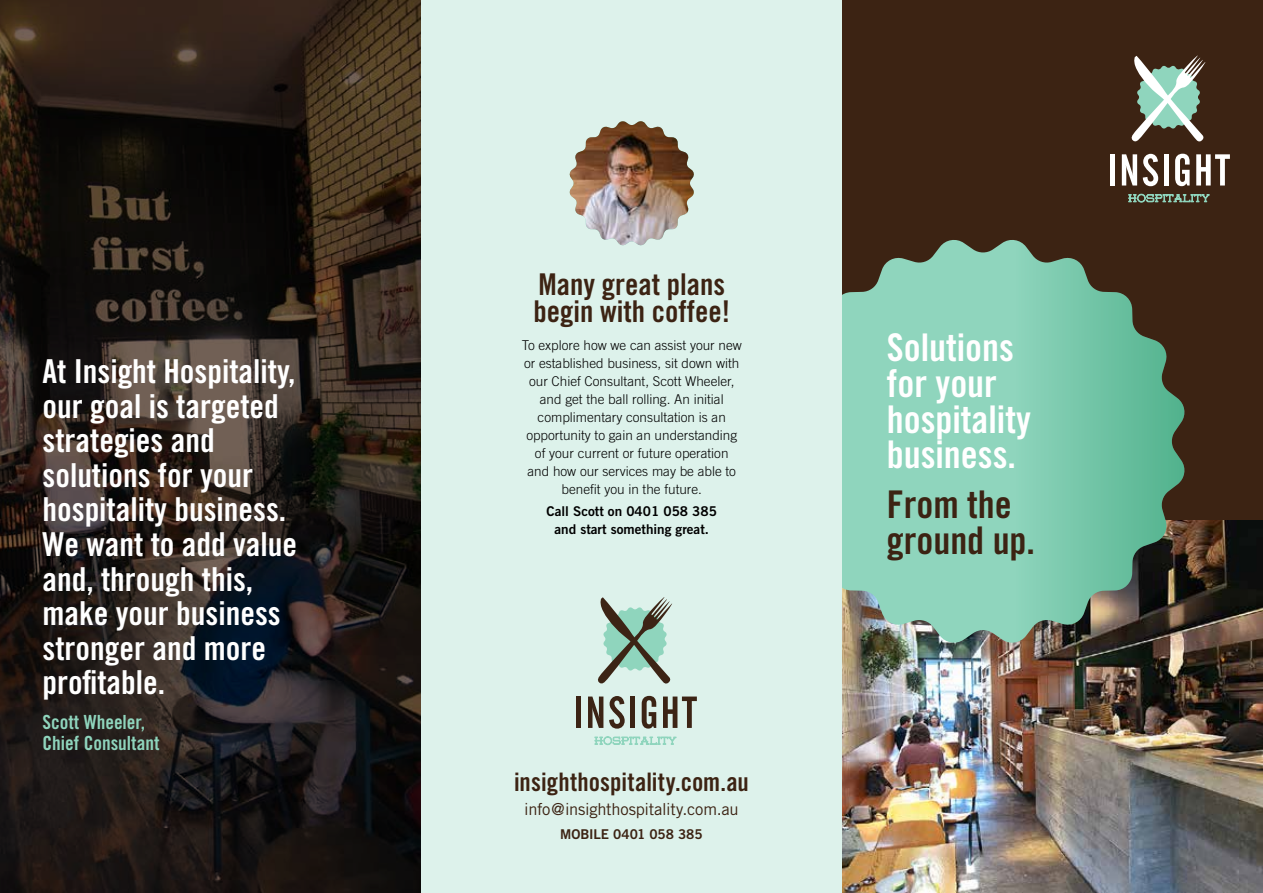
<style>
.page{position:relative;width:1263px;height:893px;background:#fff}
.page>*{position:absolute;margin:0;border:0;box-sizing:border-box;transform-origin:0 0}
.t1{font:38.1px/35.7px "Trade Gothic Bold Cond Twenty";color:#fff}
.t2{font:38.1px/35.7px "Trade Gothic Bold Cond Twenty";color:#3c2313}
.t3{font:33px/34.5px "Trade Gothic Bold Cond Twenty";color:#fff}
.t4{font:30px/27px "Trade Gothic Bold Cond Twenty";color:#3c2313}
.t5{font:25.5px "Trade Gothic Bold Cond Twenty";color:#3c2313}
.t6{font:19.5px/21px "Trade Gothic Bold Cond Twenty";color:#8fd5bd}
.t7{font:16.5px "Trade Gothic";letter-spacing:-.02em;color:#3c2313}
.t8{font:300 13.5px/18px "Trade Gothic";color:#000;text-align:center}
.t9{font:13.5px/18px "Trade Gothic Bold Two";color:#000;text-align:center}
.t10{font:13.5px "Trade Gothic Bold Two";letter-spacing:-.01em;color:#3c2313}
</style>
<div class="page">
<div style="left:842px;top:0;width:421px;height:893px;background:#3c2313"></div>
<img style="left:842px;top:520px;width:421px;height:373px">
<svg style="left:1131px;top:55px;width:74px;height:87px"></svg>
<div style="left:1110px;top:154px;width:5px;height:32px;background:#fff"></div>
<svg style="left:1122px;top:154px;width:15px;height:32px"></svg>
<svg style="left:1143px;top:154px;width:15px;height:32px"></svg>
<div style="left:1164px;top:154px;width:5px;height:32px;background:#fff"></div>
<svg style="left:1175px;top:154px;width:14px;height:32px"></svg>
<svg style="left:1196px;top:154px;width:34px;height:32px"></svg>
<svg style="left:1128px;top:194px;width:81px;height:8px"></svg>
<svg style="left:0;top:0;width:421px;height:893px;background:#271f1a"></svg>
<svg style="left:842px;top:240px;width:344px;height:405px;background:#78b098"></svg>
<div style="left:421px;top:0;width:421px;height:893px;background:#ddf2eb"></div>
<img style="left:569px;top:121px;width:125px;height:125px">
<svg style="left:598px;top:597px;width:74px;height:87px"></svg>
<div style="left:576px;top:696px;width:5px;height:32px;background:#3c2415"></div>
<svg style="left:588px;top:696px;width:15px;height:32px"></svg>
<svg style="left:609px;top:696px;width:16px;height:33px"></svg>
<div style="left:630px;top:696px;width:5px;height:32px;background:#3c2415"></div>
<svg style="left:642px;top:696px;width:14px;height:33px"></svg>
<svg style="left:663px;top:696px;width:34px;height:32px"></svg>
<svg style="left:594px;top:736px;width:82px;height:9px"></svg>
<h2 class="t3" style="left:43px;top:354px;width:256px">At Insight Hospitality, our goal is targeted strategies and solutions for your hospitality business.<br>We want to add value and, through this, make your business stronger and more profitable.</h2>
<h3 class="t6" style="left:43px;top:711px;width:118px">Scott Wheeler,<br>Chief Consultant</h3>
<h3 class="t4" style="left:533px;top:271px;width:198px">Many great plans begin with coffee!</h3>
<p class="t8" style="left:522px;top:336px;width:222px">To explore how we can assist your new or established business, sit down with our Chief Consultant, Scott Wheeler, and get the ball rolling. An initial complimentary consultation is an opportunity to gain an understanding of your current or future operation<br>and how our services may be able to benefit you in the future.</p>
<p class="t9" style="left:546px;top:502px;width:172px">Call Scott on 0401 058 385 and start something great.</p>
<h3 class="t5" style="left:514px;top:767px;width:236px">insighthospitality.com.au</h3>
<p class="t7" style="left:524px;top:799px;width:216px">info@insighthospitality.com.au</p>
<p class="t10" style="left:560px;top:826px;width:144px">MOBILE 0401 058 385</p>
<h1 class="t1" style="left:887px;top:329px;width:146px">Solutions for your hospitality business.</h1>
<h1 class="t2" style="left:887px;top:486px;width:150px">From the ground up.</h1>
</div>
